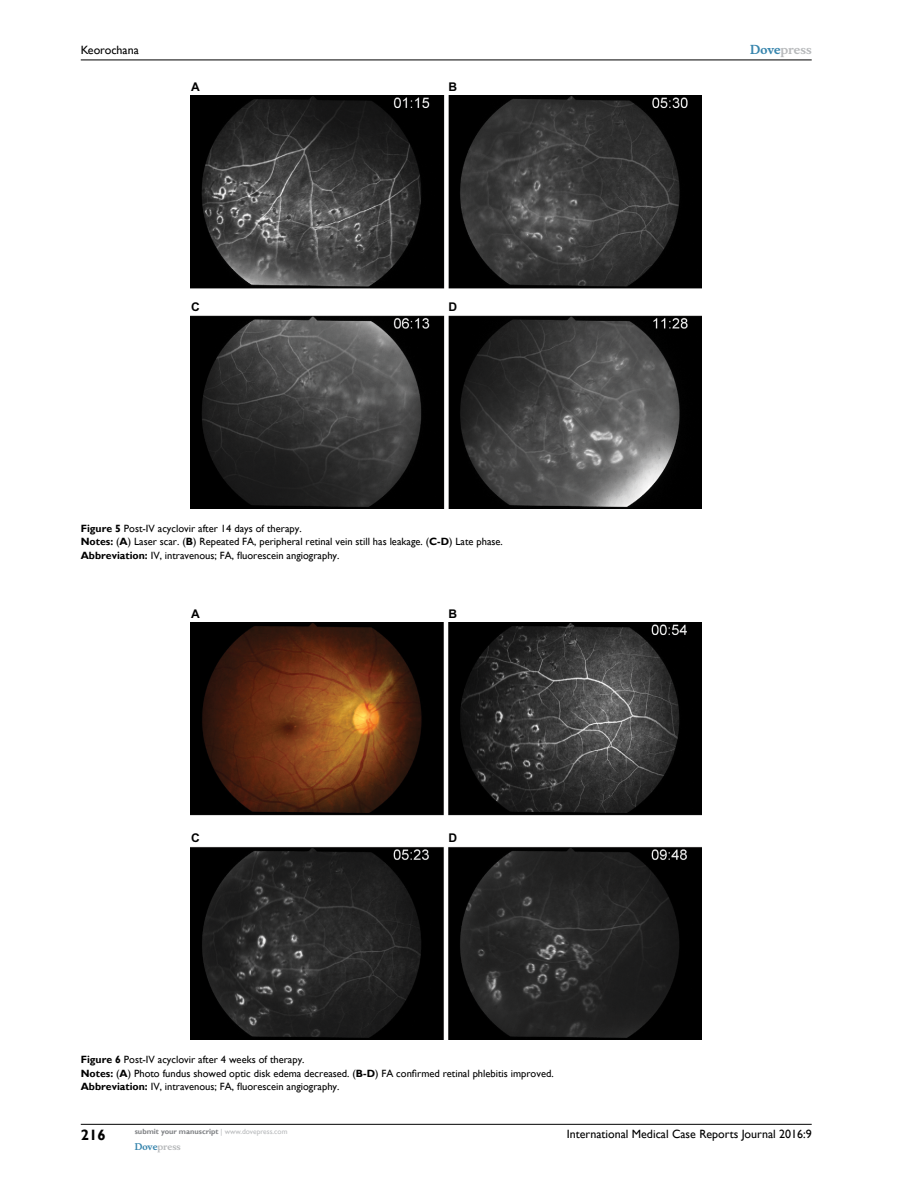
<style>
.page{position:relative;width:918px;height:1188px;background:#fff}
.page>*{position:absolute;margin:0;border:0;box-sizing:border-box;transform-origin:0 0}
.t1{font:700 15px "Gill Sans";color:#000}
.t2{font:12px "Gill Sans";color:#000}
.t3{font:700 12px "Musee";color:#b8babc}
.t4{font:700 12px "Arial";color:#000}
.t5{font:10.5px/13.5px "Gill Sans";color:#000}
.t6{font:700 9px "Musee";color:#b8babc}
.t7{font:700 7.5px "Gill Sans";color:#808285}
.s1{font-weight:700}
.s2{color:#3785ad}
.s3{font-weight:400;color:#b8babc}
</style>
<div class="page">
<hr style="left:81px;top:1124px;width:731px;height:1px;background:#000">
<hr style="left:81px;top:60px;width:731px;height:1px;background:#000">
<img style="left:191px;top:96px;width:511px;height:412px">
<img style="left:191px;top:622px;width:511px;height:417px">
<p class="t2" style="left:81px;top:43px;width:60px">Keorochana</p>
<p class="t4" style="left:191px;top:80px;width:10px">A</p>
<p class="t4" style="left:449px;top:80px;width:10px">B</p>
<p class="t4" style="left:191px;top:300px;width:10px">C</p>
<p class="t4" style="left:449px;top:300px;width:10px">D</p>
<p class="t5" style="left:81px;top:522px;width:424px"><span class="s1">Figure 5</span> Post-IV acyclovir after 14 days of therapy.<br><span class="s1">Notes:</span> (<span class="s1">A</span>) Laser scar. (<span class="s1">B</span>) Repeated FA, peripheral retinal vein still has leakage. (<span class="s1">C-D</span>) Late phase.<br><span class="s1">Abbreviation:</span> IV, intravenous; FA, fluorescein angiography.</p>
<p class="t4" style="left:191px;top:607px;width:10px">A</p>
<p class="t4" style="left:449px;top:607px;width:10px">B</p>
<p class="t3" style="left:750px;top:43px;width:63px"><span class="s2">Dove</span>press</p>
<p class="t4" style="left:191px;top:831px;width:10px">C</p>
<p class="t4" style="left:449px;top:831px;width:10px">D</p>
<p class="t5" style="left:81px;top:1053px;width:474px"><span class="s1">Figure 6</span> Post-IV acyclovir after 4 weeks of therapy.<br><span class="s1">Notes:</span> (<span class="s1">A</span>) Photo fundus showed optic disk edema decreased. (<span class="s1">B-D</span>) FA confirmed retinal phlebitis improved.<br><span class="s1">Abbreviation:</span> IV, intravenous; FA, fluorescein angiography.</p>
<h1 class="t1" style="left:81px;top:1126px;width:26px">216</h1>
<p class="t7" style="left:135px;top:1127px;width:154px">submit your manuscript <span class="s3">| www.dovepress.com</span></p>
<p class="t6" style="left:135px;top:1141px;width:48px"><span class="s2">Dove</span>press</p>
<p class="t2" style="left:567px;top:1127px;width:246px">International Medical Case Reports Journal 2016:9</p>
</div>
